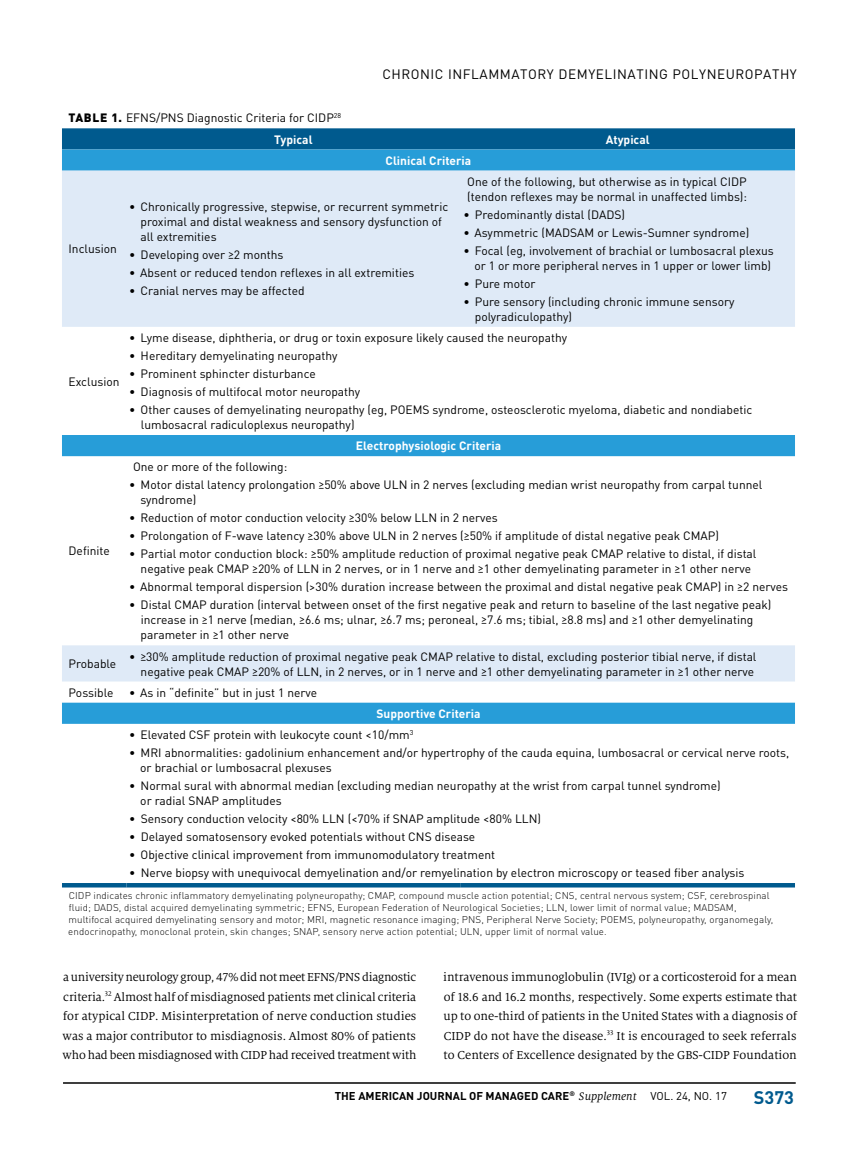
<style>
.page{position:relative;width:851px;height:1161px;background:#fff}
.page>*{position:absolute;margin:0;border:0;box-sizing:border-box;transform-origin:0 0}
.t1{font:700 18px "DINOT";color:#005a8e}
.t2{font:13.5px "DINOT";letter-spacing:.04em;color:#000}
.t3{font:12.75px/19.5px "Milo Serif OT";letter-spacing:-.005em;color:#000;text-align:justify}
.t4{font:12px/15px "DINOT";color:#000}
.t5{font:700 12px "DINOT";color:#fff}
.t6{font:700 11.25px "DINOT";color:#000}
.t7{font:300 9.75px/12px "DINOT";letter-spacing:.01em;color:#000}
.s1{font-weight:900}
.s2{font-weight:700;color:#fff}
.s3{font-family:"Effectra";font-weight:500;font-size:11.1px}
.s4{font-family:"Milo Serif OT";font-weight:400;font-style:italic;font-size:12px}
.s5{font-weight:400}
</style>
<div class="page">
<hr style="left:63px;top:1082px;width:732px;height:2px;background:#000">
<svg style="left:62px;top:128px;width:733px;height:22px"></svg>
<svg style="left:62px;top:150px;width:733px;height:574px;fill:#279dd8"></svg>
<svg style="left:62px;top:171px;width:733px;height:511px"></svg>
<div style="left:62px;top:883px;width:65px;height:5px;background:#005a8e"></div>
<div style="left:127px;top:883px;width:334px;height:5px;background:#005a8e"></div>
<div style="left:461px;top:883px;width:334px;height:5px;background:#005a8e"></div>
<p class="t4" style="left:274px;top:107px;width:69px;line-height:21.1px;text-indent:-206px"><span class="s1">TABLE 1.</span> EFNS/PNS Diagnostic Criteria for CIDP<sup>28<br></sup><span class="s2">Typical</span></p>
<p class="t2" style="left:382px;top:66px;width:416px">CHRONIC INFLAMMATORY DEMYELINATING POLYNEUROPATHY</p>
<p class="t5" style="left:385px;top:152px;width:87px">Clinical Criteria</p>
<p class="t5" style="left:605px;top:131px;width:45px">Atypical</p>
<p class="t4" style="left:68px;top:241px;width:50px">Inclusion</p>
<p class="t4" style="left:69px;top:373px;width:52px">Exclusion</p>
<p class="t4" style="left:69px;top:543px;width:43px">Definite</p>
<p class="t4" style="left:140px;top:199px;width:309px;text-indent:-11px">• Chronically progressive, stepwise, or recurrent symmetric proximal and distal weakness and sensory dysfunction of all extremities</p>
<p class="t4" style="left:129px;top:247px;width:156px">• Developing over <span class="s3">≥</span>2 months</p>
<p class="t4" style="left:129px;top:265px;width:286px">• Absent or reduced tendon reflexes in all extremities</p>
<p class="t4" style="left:129px;top:283px;width:177px">• Cranial nerves may be affected</p>
<p class="t4" style="left:467px;top:174px;width:281px">One of the following, but otherwise as in typical CIDP (tendon reflexes may be normal in unaffected limbs):</p>
<p class="t4" style="left:463px;top:207px;width:163px">• Predominantly distal (DADS)</p>
<p class="t4" style="left:463px;top:225px;width:287px">• Asymmetric (MADSAM or Lewis-Sumner syndrome)</p>
<p class="t4" style="left:463px;top:243px;width:312px;text-align:right">• Focal (eg, involvement of brachial or lumbosacral plexus or 1 or more peripheral nerves in 1 upper or lower limb)</p>
<p class="t4" style="left:463px;top:276px;width:73px">• Pure motor</p>
<p class="t4" style="left:475px;top:294px;width:261px;text-indent:-11px">• Pure sensory (including chronic immune sensory polyradiculopathy)</p>
<p class="t4" style="left:129px;top:330px;width:439px">• Lyme disease, diphtheria, or drug or toxin exposure likely caused the neuropathy</p>
<p class="t4" style="left:129px;top:348px;width:210px">• Hereditary demyelinating neuropathy</p>
<p class="t4" style="left:129px;top:366px;width:188px">• Prominent sphincter disturbance</p>
<p class="t4" style="left:129px;top:384px;width:232px">• Diagnosis of multifocal motor neuropathy</p>
<p class="t4" style="left:141px;top:402px;width:613px;text-indent:-12px">• Other causes of demyelinating neuropathy (eg, POEMS syndrome, osteosclerotic myeloma, diabetic and nondiabetic lumbosacral radiculoplexus neuropathy)</p>
<p class="t5" style="left:356px;top:438px;width:147px">Electrophysiologic Criteria</p>
<p class="t4" style="left:133px;top:459px;width:156px">One or more of the following:</p>
<p class="t4" style="left:140px;top:477px;width:623px;text-indent:-11px">• Motor distal latency prolongation <span class="s3">≥</span>50% above ULN in 2 nerves (excluding median wrist neuropathy from carpal tunnel syndrome)</p>
<p class="t4" style="left:129px;top:510px;width:370px">• Reduction of motor conduction velocity <span class="s3">≥</span>30% below LLN in 2 nerves</p>
<p class="t4" style="left:129px;top:528px;width:591px">• Prolongation of F-wave latency <span class="s3">≥</span>30% above ULN in 2 nerves (<span class="s3">≥</span>50% if amplitude of distal negative peak CMAP)</p>
<p class="t4" style="left:129px;top:546px;width:628px;text-align:center">• Partial motor conduction block: <span class="s3">≥</span>50% amplitude reduction of proximal negative peak CMAP relative to distal, if distal negative peak CMAP <span class="s3">≥</span>20% of LLN in 2 nerves, or in 1 nerve and <span class="s3">≥</span>1 other demyelinating parameter in <span class="s3">≥</span>1 other nerve</p>
<p class="t4" style="left:129px;top:579px;width:660px">• Abnormal temporal dispersion (&gt;30% duration increase between the proximal and distal negative peak CMAP) in <span class="s3">≥</span>2 nerves</p>
<p class="t4" style="left:141px;top:597px;width:632px;text-indent:-11px">• Distal CMAP duration (interval between onset of the first negative peak and return to baseline of the last negative peak) increase in <span class="s3">≥</span>1 nerve (median, <span class="s3">≥</span>6.6 ms; ulnar, <span class="s3">≥</span>6.7 ms; peroneal, <span class="s3">≥</span>7.6 ms; tibial, <span class="s3">≥</span>8.8 ms) and <span class="s3">≥</span>1 other demyelinating parameter in <span class="s3">≥</span>1 other nerve</p>
<p class="t4" style="left:69px;top:656px;width:49px">Probable</p>
<p class="t4" style="left:129px;top:648px;width:628px;text-align:right">• <span class="s3">≥</span>30% amplitude reduction of proximal negative peak CMAP relative to distal, excluding posterior tibial nerve, if distal negative peak CMAP <span class="s3">≥</span>20% of LLN, in 2 nerves, or in 1 nerve and <span class="s3">≥</span>1 other demyelinating parameter in <span class="s3">≥</span>1 other nerve</p>
<p class="t4" style="left:69px;top:685px;width:46px">Possible</p>
<p class="t4" style="left:129px;top:685px;width:189px">• As in “definite” but in just 1 nerve</p>
<p class="t5" style="left:376px;top:706px;width:106px">Supportive Criteria</p>
<p class="t4" style="left:129px;top:727px;width:286px">• Elevated CSF protein with leukocyte count &lt;10/mm<sup>3</sup></p>
<p class="t4" style="left:140px;top:745px;width:650px;text-indent:-11px">• MRI abnormalities: gadolinium enhancement and/or hypertrophy of the cauda equina, lumbosacral or cervical nerve roots, or brachial or lumbosacral plexuses</p>
<p class="t4" style="left:140px;top:778px;width:582px;text-indent:-11px">• Normal sural with abnormal median (excluding median neuropathy at the wrist from carpal tunnel syndrome) or radial SNAP amplitudes</p>
<p class="t4" style="left:129px;top:811px;width:413px">• Sensory conduction velocity &lt;80% LLN (&lt;70% if SNAP amplitude &lt;80% LLN)</p>
<p class="t4" style="left:129px;top:829px;width:347px">• Delayed somatosensory evoked potentials without CNS disease</p>
<p class="t4" style="left:129px;top:847px;width:367px">• Objective clinical improvement from immunomodulatory treatment</p>
<p class="t4" style="left:129px;top:865px;width:616px">• Nerve biopsy with unequivocal demyelination and/or remyelination by electron microscopy or teased fiber analysis</p>
<p class="t7" style="left:68px;top:889px;width:706px">CIDP indicates chronic inflammatory demyelinating polyneuropathy; CMAP, compound muscle action potential; CNS, central nervous system; CSF, cerebrospinal fluid; DADS, distal acquired demyelinating symmetric; EFNS, European Federation of Neurological Societies; LLN, lower limit of normal value; MADSAM, multifocal acquired demyelinating sensory and motor; MRI, magnetic resonance imaging; PNS, Peripheral Nerve Society; POEMS, polyneuropathy, organomegaly, endocrinopathy, monoclonal protein, skin changes; SNAP, sensory nerve action potential; ULN, upper limit of normal value.</p>
<p class="t3" style="left:63px;top:968px;width:355px">a university neurology group, 47% did not meet EFNS/PNS diagnostic criteria.<sup>32</sup> Almost half of misdiagnosed patients met clinical criteria for atypical CIDP. Misinterpretation of nerve conduction studies was a major contributor to misdiagnosis. Almost 80% of patients who had been misdiagnosed with CIDP had received treatment with</p>
<p class="t3" style="left:443px;top:968px;width:355px">intravenous immunoglobulin (IVIg) or a corticosteroid for a mean of 18.6 and 16.2 months, respectively. Some experts estimate that up to one-third of patients in the United States with a diagnosis of CIDP do not have the disease.<sup>33</sup> It is encouraged to seek referrals to Centers of Excellence designated by the GBS-CIDP Foundation</p>
<p class="t6" style="left:335px;top:1089px;width:393px">THE AMERICAN JOURNAL OF MANAGED CARE<sup>®</sup> <span class="s4">Supplement</span> <span class="s5">VOL. 24, NO. 17</span></p>
<h1 class="t1" style="left:753px;top:1086px;width:41px">S373</h1>
</div>
